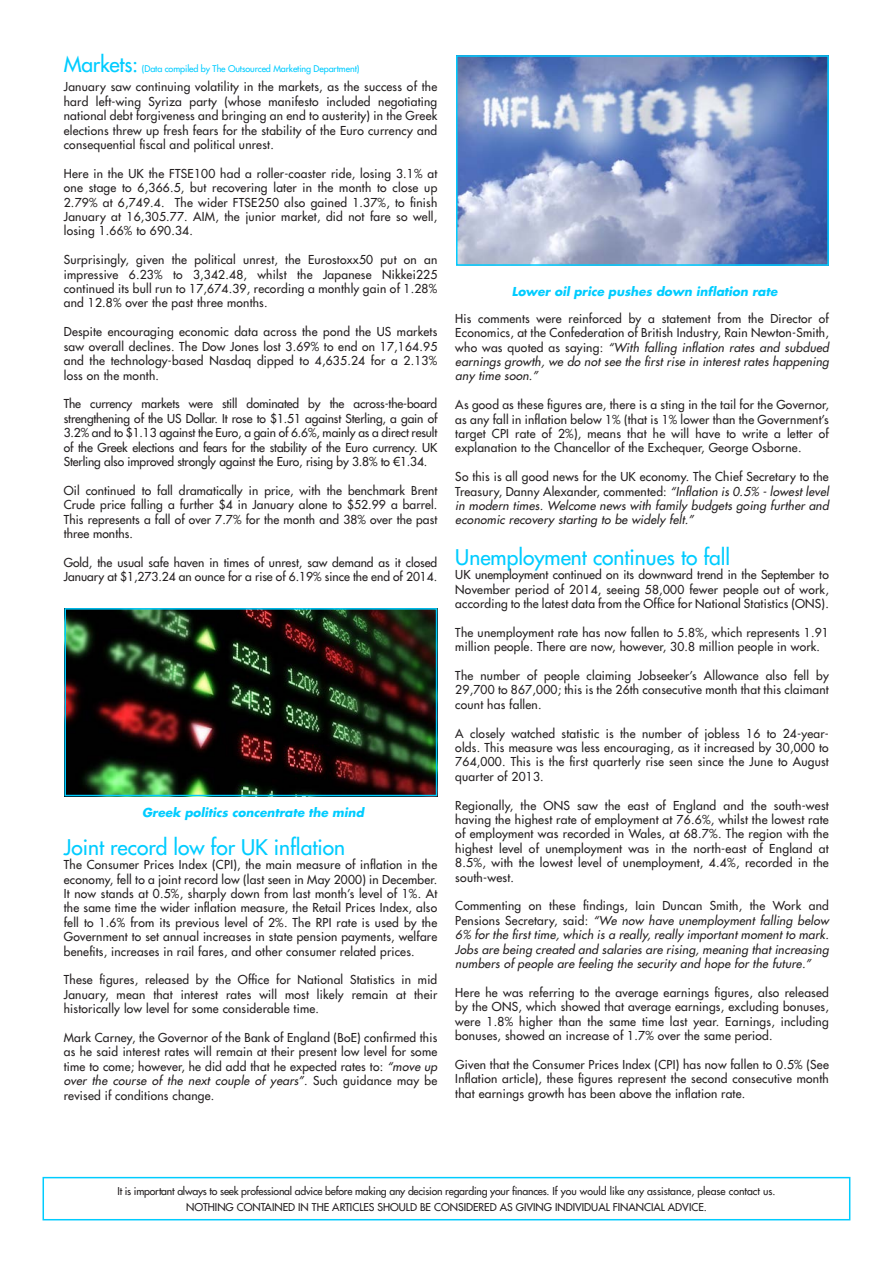
<style>
.page{position:relative;width:893px;height:1263px;background:#fff}
.page>*{position:absolute;margin:0;border:0;box-sizing:border-box;transform-origin:0 0}
.t1{font:21px "Futura LT";color:#0cf}
.t2{font:12px/14.4px "Futura LT";letter-spacing:.02em;color:#231f20;text-align:justify}
.t3{font:italic 12px/14.4px "Futura LT";letter-spacing:.02em;color:#231f20;text-align:justify}
.t4{font:12px/14.4px "Futura LT";color:#231f20}
.t5{font:italic 700 12px "Futura LT";color:#0cf}
.t6{font:10.5px/16.5px "Futura LT";color:#231f20;text-align:center}
.t7{font:9px "Futura LT";letter-spacing:-.01em;color:#0cf}
.s1{font-style:italic}
.s2{font-style:normal}
</style>
<div class="page">
<div style="left:43px;top:1177px;width:807px;height:43px;border:2px solid #0cf"></div>
<img style="left:67px;top:611px;width:367px;height:182px">
<div style="left:64px;top:608px;width:373px;height:188px;border:2px solid #0cf"></div>
<img style="left:459px;top:58px;width:367px;height:205px">
<div style="left:456px;top:55px;width:373px;height:211px;border:2px solid #0cf"></div>
<h1 class="t1" style="left:64px;top:51px;width:76px">Markets:</h1>
<p class="t7" style="left:142px;top:63px;width:219px">(Data compiled by The Outsourced Marketing Department)</p>
<p class="t2" style="left:64px;top:80px;width:375px">January saw continuing volatility in the markets, as the success of the hard left-wing Syriza party (whose manifesto included negotiating national debt forgiveness and bringing an end to austerity) in the Greek elections threw up fresh fears for the stability of the Euro currency and consequential fiscal and political unrest.</p>
<p class="t2" style="left:64px;top:166px;width:375px">Here in the UK the FTSE100 had a roller-coaster ride, losing 3.1% at one stage to 6,366.5, but recovering later in the month to close up 2.79% at 6,749.4. The wider FTSE250 also gained 1.37%, to finish January at 16,305.77. AIM, the junior market, did not fare so well, losing 1.66% to 690.34.</p>
<p class="t2" style="left:64px;top:253px;width:375px">Surprisingly, given the political unrest, the Eurostoxx50 put on an impressive 6.23% to 3,342.48, whilst the Japanese Nikkei225 continued its bull run to 17,674.39, recording a monthly gain of 1.28% and 12.8% over the past three months.</p>
<p class="t2" style="left:64px;top:325px;width:375px">Despite encouraging economic data across the pond the US markets saw overall declines. The Dow Jones lost 3.69% to end on 17,164.95 and the technology-based Nasdaq dipped to 4,635.24 for a 2.13% loss on the month.</p>
<p class="t2" style="left:64px;top:397px;width:375px">The currency markets were still dominated by the across-the-board strengthening of the US Dollar. It rose to $1.51 against Sterling, a gain of 3.2% and to $1.13 against the Euro, a gain of 6.6%, mainly as a direct result of the Greek elections and fears for the stability of the Euro currency. UK Sterling also improved strongly against the Euro, rising by 3.8% to €1.34.</p>
<p class="t2" style="left:64px;top:483px;width:375px">Oil continued to fall dramatically in price, with the benchmark Brent Crude price falling a further $4 in January alone to $52.99 a barrel.<br>This represents a fall of over 7.7% for the month and 38% over the past three months.</p>
<p class="t4" style="left:64px;top:555px;width:375px">Gold, the usual safe haven in times of unrest, saw demand as it closed<br>January at $1,273.24 an ounce for a rise of 6.19% since the end of 2014.</p>
<p class="t5" style="left:142px;top:805px;width:223px">Greek politics concentrate the mind</p>
<h1 class="t1" style="left:64px;top:833px;width:283px">Joint record low for UK inflation</h1>
<p class="t2" style="left:64px;top:857px;width:375px">The Consumer Prices Index (CPI), the main measure of inflation in the economy, fell to a joint record low (last seen in May 2000) in December.<br>It now stands at 0.5%, sharply down from last month’s level of 1%. At the same time the wider inflation measure, the Retail Prices Index, also fell to 1.6% from its previous level of 2%. The RPI rate is used by the Government to set annual increases in state pension payments, welfare benefits, increases in rail fares, and other consumer related prices.</p>
<p class="t2" style="left:64px;top:973px;width:375px">These figures, released by the Office for National Statistics in mid January, mean that interest rates will most likely remain at their historically low level for some considerable time.</p>
<p class="t2" style="left:64px;top:1030px;width:375px">Mark Carney, the Governor of the Bank of England (BoE) confirmed this as he said interest rates will remain at their present low level for some time to come; however, he did add that he expected rates to: <span class="s1">“move up over the course of the next couple of years”</span>. Such guidance may be revised if conditions change.</p>
<p class="t5" style="left:512px;top:284px;width:267px">Lower oil price pushes down inflation rate</p>
<p class="t2" style="left:455px;top:311px;width:375px">His comments were reinforced by a statement from the Director of Economics, at the Confederation of British Industry, Rain Newton-Smith, who was quoted as saying: <span class="s1">“With falling inflation rates and subdued earnings growth, we do not see the first rise in interest rates happening any time soon.”</span></p>
<p class="t2" style="left:455px;top:397px;width:375px">As good as these figures are, there is a sting in the tail for the Governor, as any fall in inflation below 1% (that is 1% lower than the Government’s target CPI rate of 2%), means that he will have to write a letter of explanation to the Chancellor of the Exchequer, George Osborne.</p>
<p class="t3" style="left:455px;top:469px;width:375px"><span class="s2">So this is all good news for the UK economy. The Chief Secretary to the Treasury, Danny Alexander, commented:</span> “Inflation is 0.5% - lowest level in modern times. Welcome news with family budgets going further and economic recovery starting to be widely felt.”</p>
<h1 class="t1" style="left:455px;top:543px;width:276px">Unemployment continues to fall</h1>
<p class="t2" style="left:455px;top:567px;width:375px">UK unemployment continued on its downward trend in the September to November period of 2014, seeing 58,000 fewer people out of work, according to the latest data from the Office for National Statistics (ONS).</p>
<p class="t2" style="left:455px;top:625px;width:375px">The unemployment rate has now fallen to 5.8%, which represents 1.91 million people. There are now, however, 30.8 million people in work.</p>
<p class="t2" style="left:455px;top:668px;width:375px">The number of people claiming Jobseeker’s Allowance also fell by 29,700 to 867,000; this is the 26th consecutive month that this claimant count has fallen.</p>
<p class="t2" style="left:455px;top:726px;width:375px">A closely watched statistic is the number of jobless 16 to 24-year&shy;olds. This measure was less encouraging, as it increased by 30,000 to 764,000. This is the first quarterly rise seen since the June to August quarter of 2013.</p>
<p class="t2" style="left:455px;top:798px;width:375px">Regionally, the ONS saw the east of England and the south-west having the highest rate of employment at 76.6%, whilst the lowest rate of employment was recorded in Wales, at 68.7%. The region with the highest level of unemployment was in the north-east of England at 8.5%, with the lowest level of unemployment, 4.4%, recorded in the south-west.</p>
<p class="t3" style="left:455px;top:899px;width:375px"><span class="s2">Commenting on these findings, Iain Duncan Smith, the Work and Pensions Secretary, said:</span> “We now have unemployment falling below 6% for the first time, which is a really, really important moment to mark.<br>Jobs are being created and salaries are rising, meaning that increasing numbers of people are feeling the security and hope for the future.”</p>
<p class="t2" style="left:455px;top:985px;width:375px">Here he was referring to the average earnings figures, also released by the ONS, which showed that average earnings, excluding bonuses, were 1.8% higher than the same time last year. Earnings, including bonuses, showed an increase of 1.7% over the same period.</p>
<p class="t2" style="left:455px;top:1057px;width:375px">Given that the Consumer Prices Index (CPI) has now fallen to 0.5% (See Inflation article), these figures represent the second consecutive month that earnings growth has been above the inflation rate.</p>
<p class="t6" style="left:117px;top:1182px;width:660px">It is important always to seek professional advice before making any decision regarding your finances. If you would like any assistance, please contact us.<br>NOTHING CONTAINED IN THE ARTICLES SHOULD BE CONSIDERED AS GIVING INDIVIDUAL FINANCIAL ADVICE.</p>
</div>
